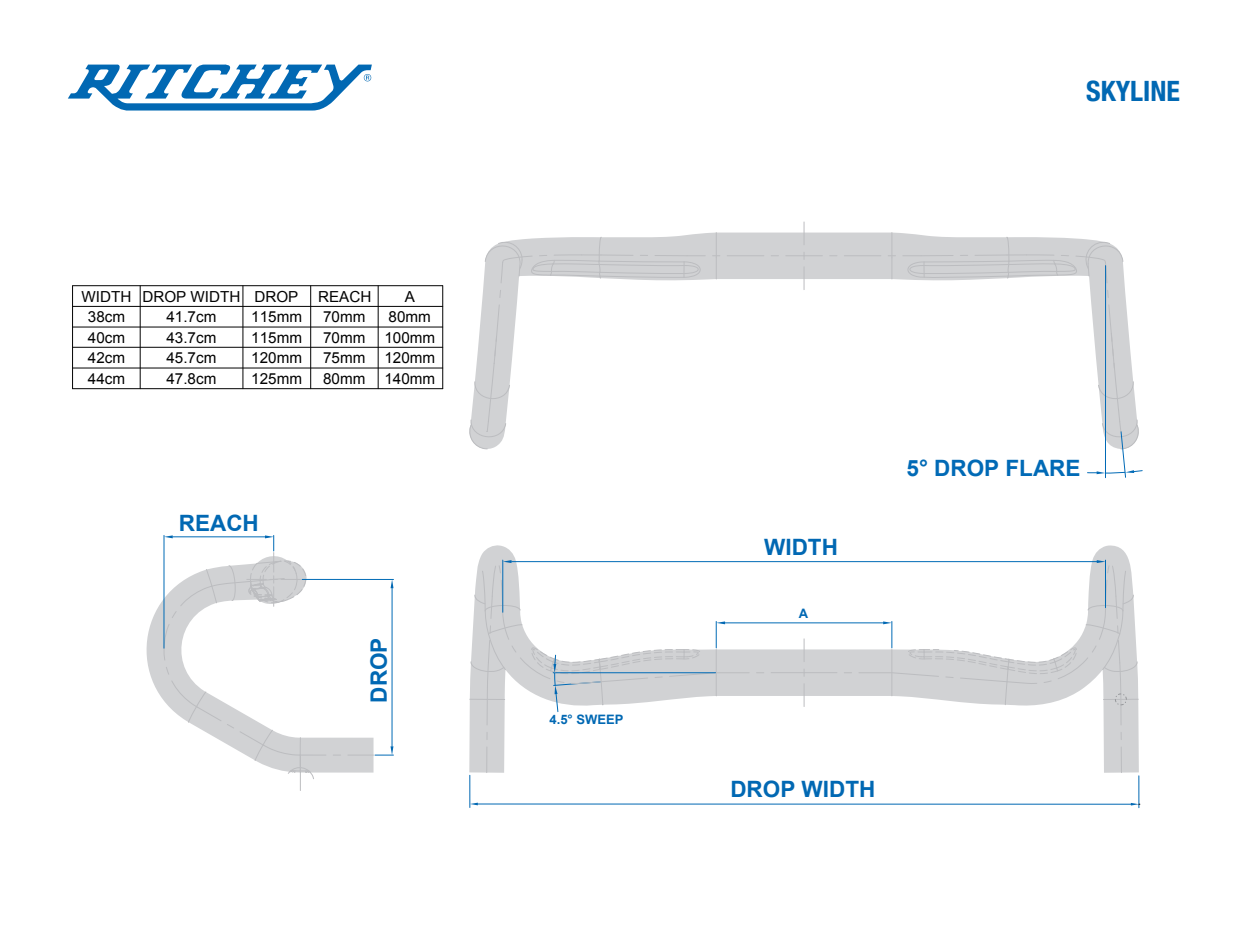
<style>
.page{position:relative;width:1250px;height:938px;background:#fff}
.page>*{position:absolute;margin:0;border:0;box-sizing:border-box;transform-origin:0 0}
.t1{font:700 condensed 28px "Helvetica Neue";color:#0168b3}
.t2{font:700 22.5px "Arial";color:#0168b3}
.t3{font:700 22.5px "Arial";color:#016ab6}
.t4{font:15.25px/20.4px "Arial";color:#030303}
.t5{font:700 13px "Arial";color:#0168b3}
</style>
<div class="page">
<svg style="left:469px;top:545px;width:670px;height:227px"></svg>
<svg style="left:146px;top:575px;width:228px;height:197px"></svg>
<svg style="left:482px;top:232px;width:644px;height:146px"></svg>
<hr style="left:73px;top:306px;width:370px;height:1px;background:#030303">
<hr style="left:73px;top:285px;width:370px;height:1px;background:#030303">
<hr style="left:73px;top:347px;width:370px;height:1px;background:#030303">
<hr style="left:73px;top:367px;width:370px;height:1px;background:#030303">
<hr style="left:72px;top:286px;width:1px;height:102px;background:#030303">
<hr style="left:378px;top:286px;width:1px;height:102px;background:#030303">
<hr style="left:242px;top:286px;width:1px;height:102px;background:#030303">
<hr style="left:310px;top:286px;width:1px;height:102px;background:#030303">
<hr style="left:442px;top:286px;width:1px;height:102px;background:#030303">
<hr style="left:73px;top:388px;width:370px;height:1px;background:#030303">
<hr style="left:73px;top:326px;width:370px;height:1px;background:#030303">
<hr style="left:140px;top:286px;width:1px;height:102px;background:#030303">
<svg style="left:68px;top:64px;width:304px;height:47px"></svg>
<svg style="left:1121px;top:747px;width:1px;height:25px"></svg>
<svg style="left:804px;top:639px;width:1px;height:22px"></svg>
<svg style="left:804px;top:683px;width:1px;height:23px"></svg>
<hr style="left:804px;top:672px;width:33px;height:1px;background:#bcbdc0">
<hr style="left:771px;top:672px;width:33px;height:1px;background:#bcbdc0">
<svg style="left:486px;top:747px;width:1px;height:25px"></svg>
<hr style="left:725px;top:622px;width:158px;height:1px;background:#006bb6">
<svg style="left:499px;top:290px;width:2px;height:8px"></svg>
<svg style="left:804px;top:267px;width:1px;height:23px"></svg>
<svg style="left:804px;top:222px;width:1px;height:23px"></svg>
<hr style="left:727px;top:255px;width:37px;height:1px;background:#bcbdc0">
<svg style="left:713px;top:233px;width:7px;height:46px"></svg>
<svg style="left:786px;top:252px;width:36px;height:7px"></svg>
<hr style="left:844px;top:255px;width:37px;height:1px;background:#bcbdc0">
<svg style="left:888px;top:233px;width:8px;height:46px"></svg>
<svg style="left:485px;top:237px;width:220px;height:46px;background:#d4d5d6"></svg>
<hr style="left:601px;top:255px;width:32px;height:1px;background:#bcbdc0">
<svg style="left:1107px;top:290px;width:2px;height:8px"></svg>
<svg style="left:903px;top:237px;width:220px;height:46px;background:#d4d5d6"></svg>
<hr style="left:975px;top:255px;width:32px;height:1px;background:#bcbdc0">
<svg style="left:469px;top:304px;width:41px;height:145px"></svg>
<hr style="left:302px;top:579px;width:92px;height:1px;background:#006bb6">
<hr style="left:392px;top:588px;width:1px;height:158px;background:#006bb6">
<svg style="left:348px;top:746px;width:45px;height:9px"></svg>
<svg style="left:391px;top:579px;width:3px;height:9px"></svg>
<svg style="left:163px;top:535px;width:143px;height:125px"></svg>
<hr style="left:512px;top:561px;width:585px;height:1px;background:#006bb6">
<svg style="left:469px;top:560px;width:281px;height:165px"></svg>
<hr style="left:300px;top:755px;width:1px;height:35px;background:#bcbdc0">
<svg style="left:166px;top:666px;width:160px;height:113px"></svg>
<svg style="left:858px;top:560px;width:281px;height:165px"></svg>
<hr style="left:1105px;top:265px;width:1px;height:200px;background:#016ab6">
<svg style="left:1087px;top:304px;width:56px;height:174px"></svg>
<hr style="left:470px;top:775px;width:1px;height:32px;background:#0168b3">
<hr style="left:1139px;top:775px;width:1px;height:32px;background:#0168b3">
<hr style="left:478px;top:803px;width:653px;height:1px;background:#0168b3">
<svg style="left:470px;top:802px;width:8px;height:3px"></svg>
<svg style="left:1131px;top:802px;width:9px;height:3px"></svg>
<p class="t4" style="left:318px;top:286px;width:55px;text-align:center">REACH<br>70mm<br>70mm</p>
<p class="t4" style="left:142px;top:286px;width:100px">DROP WIDTH</p>
<p class="t4" style="left:82px;top:287px;width:51px">WIDTH</p>
<p class="t4" style="left:254px;top:286px;width:45px">DROP</p>
<p class="t4" style="left:88px;top:306px;width:39px;line-height:20.8px">38cm<br>40cm</p>
<p class="t4" style="left:384px;top:287px;width:52px;text-align:center">A<br>80mm<br>100mm<br>120mm</p>
<p class="t4" style="left:251px;top:306px;width:52px;line-height:20.8px">115mm<br>115mm</p>
<p class="t4" style="left:166px;top:306px;width:51px;line-height:20.9px;text-align:justify">41.7cm 43.7cm 45.7cm 47.8cm</p>
<p class="t4" style="left:88px;top:348px;width:39px">42cm</p>
<p class="t4" style="left:251px;top:348px;width:52px">120mm</p>
<p class="t4" style="left:323px;top:348px;width:44px">75mm</p>
<p class="t4" style="left:88px;top:369px;width:39px">44cm</p>
<p class="t4" style="left:251px;top:369px;width:52px">125mm</p>
<p class="t4" style="left:323px;top:369px;width:113px">80mm 140mm</p>
<h2 class="t2" style="left:179px;top:508px;width:82px">REACH</h2>
<h2 class="t2" style="left:364px;top:702px;width:67px;rotate:-90deg">DROP</h2>
<h1 class="t1" style="left:1086px;top:68px;width:95px">SKYLINE</h1>
<p class="t5" style="left:550px;top:711px;width:75px">4.5° SWEEP</p>
<h2 class="t2" style="left:764px;top:532px;width:75px">WIDTH</h2>
<p class="t5" style="left:799px;top:605px;width:11px">A</p>
<h2 class="t3" style="left:907px;top:453px;width:176px">5° DROP FLARE</h2>
<h2 class="t2" style="left:730px;top:774px;width:146px">DROP WIDTH</h2>
</div>
